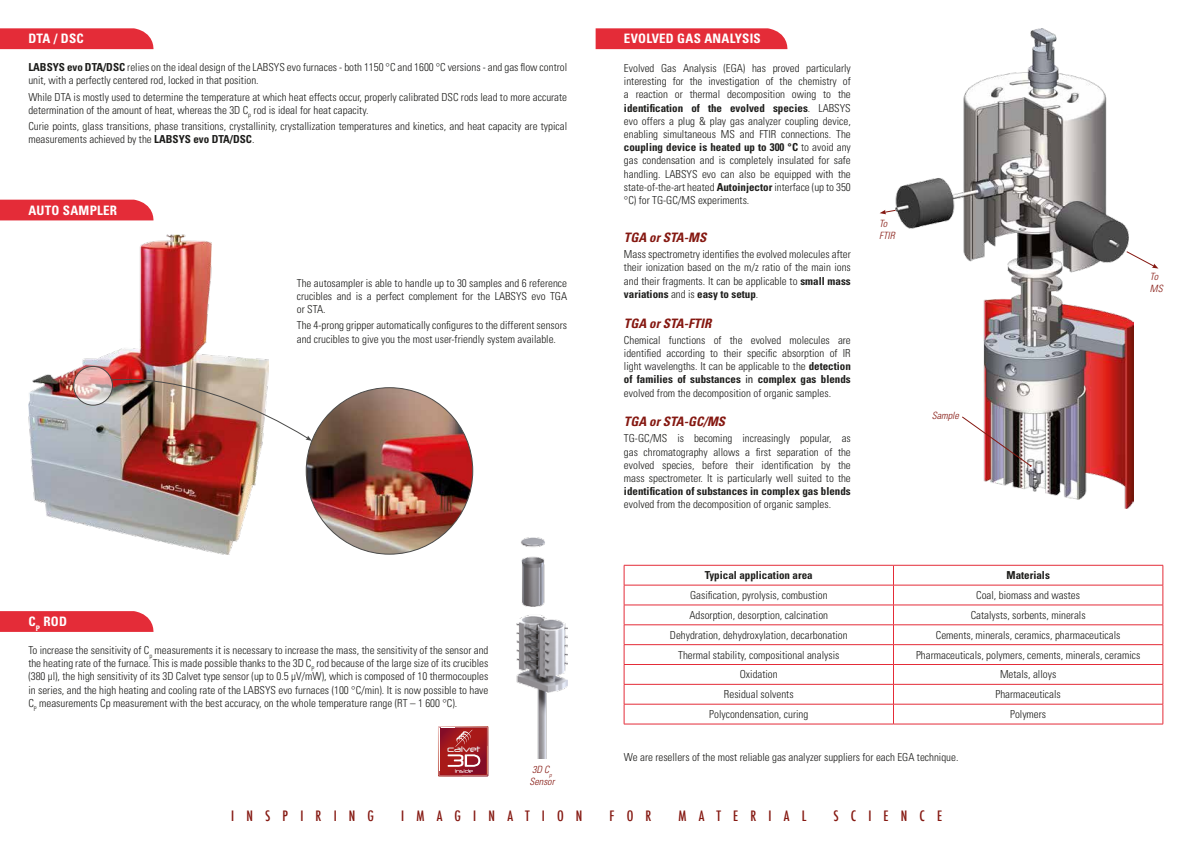
<style>
.page{position:relative;width:1191px;height:842px;background:#fff}
.page>*{position:absolute;margin:0;border:0;box-sizing:border-box;transform-origin:0 0}
.t1{font:500 condensed 14px "Futura";letter-spacing:.87em;color:#851811}
.t2{font:700 condensed 13px "Univers LT Std";letter-spacing:.02em;color:#fff}
.t3{font:italic 700 condensed 13px "Univers LT Std";color:#851811}
.t4{font:300 condensed 11px/13.2px "Univers LT Std";color:#1d1d1b;text-align:justify}
.t5{font:700 condensed 11px "Univers LT Std";color:#1d1d1b}
.t6{font:italic 300 condensed 10px/12px "Univers LT Std";color:#851811}
.t7{font:9.4px "Neuropol";color:#ededed}
.s1{font-weight:700}
.s2{font-weight:400}
</style>
<div class="page">
<svg style="left:0;top:28px;width:154px;height:21px;background:#e53641"></svg>
<svg style="left:0;top:611px;width:154px;height:21px;background:#e53540"></svg>
<img style="left:517px;top:538px;width:50px;height:221px">
<svg style="left:438px;top:726px;width:50px;height:50px;background:#ae3c41"></svg>
<svg style="left:595px;top:28px;width:193px;height:21px;background:#e53541"></svg>
<hr style="left:624px;top:565px;width:269px;height:1px;background:#e42c38">
<hr style="left:893px;top:565px;width:270px;height:1px;background:#e42c38">
<hr style="left:624px;top:585px;width:269px;height:1px;background:#e42c38">
<hr style="left:893px;top:585px;width:270px;height:1px;background:#e42c38">
<hr style="left:624px;top:605px;width:269px;height:1px;background:#e42c38">
<hr style="left:893px;top:605px;width:270px;height:1px;background:#e42c38">
<hr style="left:624px;top:624px;width:269px;height:1px;background:#e42c38">
<hr style="left:893px;top:624px;width:270px;height:1px;background:#e42c38">
<hr style="left:624px;top:644px;width:269px;height:1px;background:#e42c38">
<hr style="left:893px;top:644px;width:270px;height:1px;background:#e42c38">
<hr style="left:624px;top:664px;width:269px;height:1px;background:#e42c38">
<hr style="left:893px;top:664px;width:270px;height:1px;background:#e42c38">
<hr style="left:624px;top:684px;width:269px;height:1px;background:#e42c38">
<hr style="left:893px;top:684px;width:270px;height:1px;background:#e42c38">
<hr style="left:624px;top:704px;width:269px;height:1px;background:#e42c38">
<svg style="left:624px;top:565px;width:1px;height:159px"></svg>
<hr style="left:893px;top:704px;width:270px;height:1px;background:#e42c38">
<svg style="left:893px;top:565px;width:1px;height:159px"></svg>
<svg style="left:1162px;top:565px;width:1px;height:159px"></svg>
<hr style="left:624px;top:724px;width:269px;height:1px;background:#e42c38">
<hr style="left:893px;top:724px;width:270px;height:1px;background:#e42c38">
<img style="left:895px;top:28px;width:238px;height:480px">
<svg style="left:879px;top:210px;width:17px;height:4px"></svg>
<svg style="left:1126px;top:251px;width:32px;height:18px"></svg>
<svg style="left:961px;top:416px;width:70px;height:51px"></svg>
<div style="left:0;top:200px;width:154px;height:20px;background:#e42c38"></div>
<img style="left:28px;top:235px;width:240px;height:319px">
<img style="left:306px;top:388px;width:167px;height:166px;border-radius:83px">
<svg style="left:74px;top:366px;width:38px;height:39px"></svg>
<div style="left:73px;top:366px;width:40px;height:39px;border:1px solid #4a4a49;border-radius:50%"></div>
<img style="left:111px;top:369px;width:201px;height:72px">
<p class="t2" style="left:28px;top:31px;width:57px">DTA / DSC</p>
<p class="t4" style="left:28px;top:61px;width:540px"><span class="s1">LABSYS evo DTA/DSC</span> relies on the ideal design of the LABSYS evo furnaces - both 1150 °C and 1600 °C versions - and gas flow control unit, with a perfectly centered rod, locked in that position.</p>
<p class="t4" style="left:28px;top:90px;width:540px">While DTA is mostly used to determine the temperature at which heat effects occur, properly calibrated DSC rods lead to more accurate determination of the amount of heat, whereas the 3D C<sub>p</sub> rod is ideal for heat capacity.</p>
<p class="t4" style="left:28px;top:119px;width:540px">Curie points, glass transitions, phase transitions, crystallinity, crystallization temperatures and kinetics, and heat capacity are typical measurements achieved by the <span class="s1">LABSYS evo DTA/DSC</span>.</p>
<p class="t2" style="left:28px;top:202px;width:90px">AUTO SAMPLER</p>
<p class="t4" style="left:297px;top:276px;width:272px">The autosampler is able to handle up to 30 samples and 6 reference crucibles and is a perfect complement for the LABSYS evo TGA or STA.</p>
<p class="t4" style="left:297px;top:319px;width:272px">The 4-prong gripper automatically configures to the different sensors and crucibles to give you the most user-friendly system available.</p>
<p class="t2" style="left:624px;top:31px;width:138px">EVOLVED GAS ANALYSIS</p>
<p class="t4" style="left:624px;top:61px;width:228px">Evolved Gas Analysis (EGA) has proved particularly interesting for the investigation of the chemistry of a reaction or thermal decomposition owing to the <span class="s1">identification of the evolved species</span>. LABSYS evo offers a plug &amp; play gas analyzer coupling device, enabling simultaneous MS and FTIR connections. The <span class="s1">coupling device is heated up to 300 °C</span> to avoid any gas condensation and is completely insulated for safe handling. LABSYS evo can also be equipped with the state-of-the-art heated <span class="s1">Autoinjector</span> interface (up to 350 °C) for TG-GC/MS experiments.</p>
<p class="t3" style="left:624px;top:230px;width:84px">TGA or STA-MS</p>
<p class="t4" style="left:624px;top:248px;width:228px">Mass spectrometry identifies the evolved molecules after their ionization based on the m/z ratio of the main ions and their fragments. It can be applicable to <span class="s1">small mass variations</span> and is <span class="s1">easy to setup</span>.</p>
<p class="t3" style="left:624px;top:315px;width:89px">TGA or STA-FTIR</p>
<p class="t4" style="left:624px;top:333px;width:228px">Chemical functions of the evolved molecules are identified according to their specific absorption of IR light wavelengths. It can be applicable to the <span class="s1">detection of families of substances</span> <span class="s2">in</span> <span class="s1">complex gas blends </span>evolved from the decomposition of organic samples.</p>
<p class="t3" style="left:624px;top:414px;width:103px">TGA or STA-GC/MS</p>
<p class="t4" style="left:624px;top:432px;width:228px">TG-GC/MS is becoming increasingly popular, as gas chromatography allows a first separation of the evolved species, before their identification by the mass spectrometer. It is particularly well suited to the</p>
<p class="t5" style="left:624px;top:484px;width:228px">identification of substances in complex gas blends</p>
<p class="t4" style="left:624px;top:498px;width:209px">evolved from the decomposition of organic samples.</p>
<p class="t6" style="left:879px;top:217px;width:17px">To<br>FTIR</p>
<p class="t6" style="left:931px;top:409px;width:29px">Sample</p>
<p class="t6" style="left:1150px;top:270px;width:14px">To<br>MS</p>
<p class="t2" style="left:28px;top:614px;width:40px">C<sub>P</sub> ROD</p>
<p class="t4" style="left:28px;top:644px;width:461px">To increase the sensitivity of C<sub>p</sub> measurements it is necessary to increase the mass, the sensitivity of the sensor and the heating rate of the furnace. This is made possible thanks to the 3D C<sub>P</sub> rod because of the large size of its crucibles (380 µl), the high sensitivity of its 3D Calvet type sensor (up to 0.5 μV/mW), which is composed of 10 thermocouples in series, and the high heating and cooling rate of the LABSYS evo furnaces (100 °C/min). It is now possible to have C<sub>P</sub> measurements Cp measurement with the best accuracy, on the whole temperature range (RT – 1 600 °C).</p>
<p class="t7" style="left:447px;top:744px;width:34px">calvet</p>
<p class="t6" style="left:529px;top:764px;width:26px">3D C<sub>p<br></sub>Sensor</p>
<p class="t5" style="left:705px;top:568px;width:109px">Typical application area</p>
<p class="t5" style="left:1006px;top:568px;width:45px">Materials</p>
<p class="t4" style="left:690px;top:588px;width:139px">Gasification, pyrolysis, combustion</p>
<p class="t4" style="left:976px;top:588px;width:105px">Coal, biomass and wastes</p>
<p class="t4" style="left:689px;top:608px;width:140px">Adsorption, desorption, calcination</p>
<p class="t4" style="left:970px;top:608px;width:116px">Catalysts, sorbents, minerals</p>
<p class="t4" style="left:670px;top:628px;width:179px">Dehydration, dehydroxylation, decarbonation</p>
<p class="t4" style="left:936px;top:628px;width:186px">Cements, minerals, ceramics, pharmaceuticals</p>
<p class="t4" style="left:678px;top:648px;width:163px">Thermal stability, compositional analysis</p>
<p class="t4" style="left:916px;top:648px;width:226px">Pharmaceuticals, polymers, cements, minerals, ceramics</p>
<p class="t4" style="left:740px;top:668px;width:39px">Oxidation</p>
<p class="t4" style="left:1000px;top:668px;width:58px">Metals, alloys</p>
<p class="t4" style="left:724px;top:688px;width:71px">Residual solvents</p>
<p class="t4" style="left:995px;top:688px;width:67px">Pharmaceuticals</p>
<p class="t4" style="left:709px;top:708px;width:100px">Polycondensation, curing</p>
<p class="t4" style="left:1010px;top:708px;width:38px">Polymers</p>
<p class="t4" style="left:624px;top:750px;width:336px">We are resellers of the most reliable gas analyzer suppliers for each EGA technique.</p>
<p class="t1" style="left:231px;top:807px;width:144px">INSPIRING</p>
<p class="t1" style="left:401px;top:807px;width:183px">IMAGINATION</p>
<p class="t1" style="left:609px;top:807px;width:43px">FOR</p>
<p class="t1" style="left:678px;top:807px;width:129px">MATERIAL</p>
<p class="t1" style="left:833px;top:807px;width:110px">SCIENCE</p>
</div>
